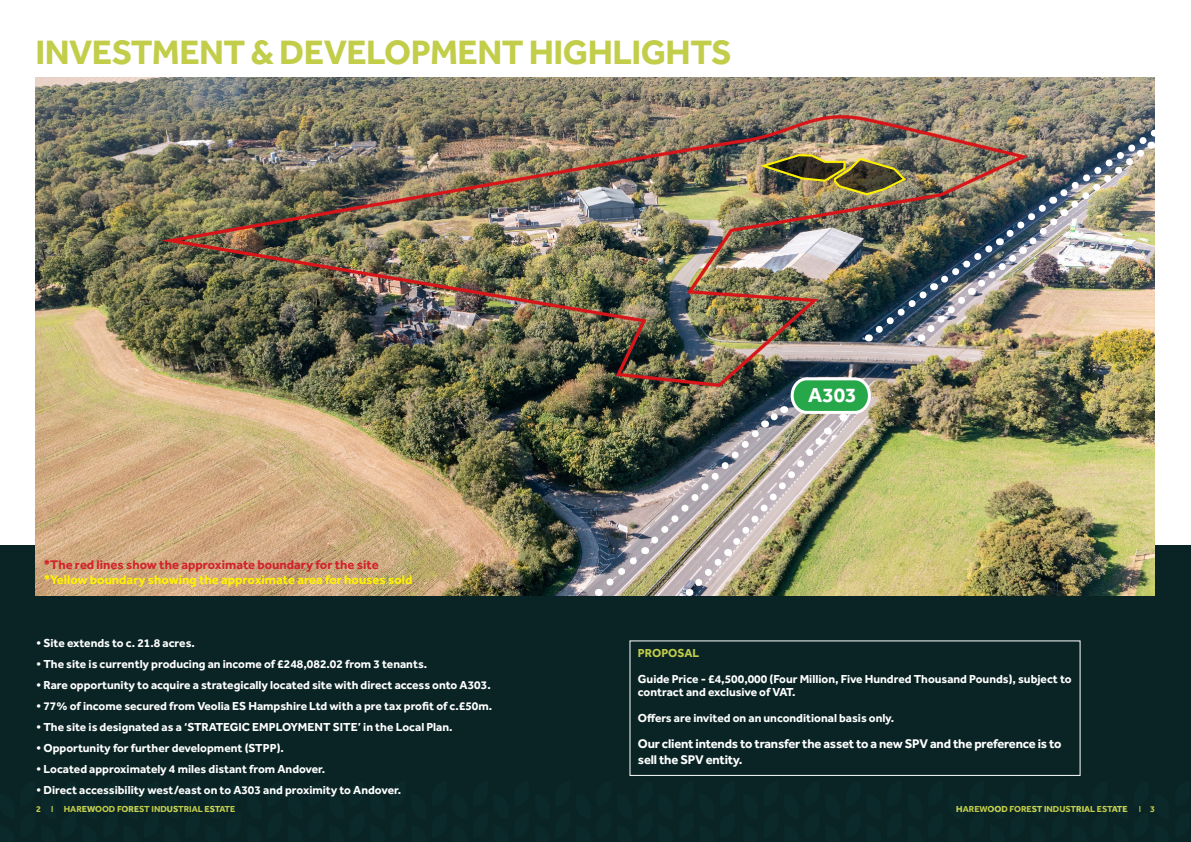
<style>
.page{position:relative;width:1191px;height:842px;background:#fff}
.page>*{position:absolute;margin:0;border:0;box-sizing:border-box;transform-origin:0 0}
.t1{font:700 35px "Effra";letter-spacing:-.015em;color:#c2cd4a}
.t2{font:700 21px "Effra";color:#fff}
.t3{font:700 13px/15.6px "Effra";letter-spacing:-.015em;color:#fff}
.t4{font:700 13px "Effra";color:#fff200}
.t5{font:700 13px "Effra";color:#d2232a}
.t6{font:700 12px/13px "Effra";color:#fff}
.t7{font:700 12px "Effra";color:#c2cd4a}
.t8{font:700 9px "Effra";color:#c2cd4a}
</style>
<div class="page">
<div style="left:0;top:546px;width:1191px;height:296px;background:#0a2425"></div>
<img style="left:35px;top:78px;width:1119px;height:518px">
<svg style="left:51px;top:806px;width:2px;height:6px"></svg>
<svg style="left:1139px;top:806px;width:2px;height:6px"></svg>
<img style="left:598px;top:376px;width:274px;height:220px">
<div style="left:629px;top:641px;width:451px;height:135px;border:1px solid #fff"></div>
<img style="left:761px;top:120px;width:394px;height:221px">
<h1 class="t1" style="left:35px;top:31px;width:698px">INVESTMENT &amp; DEVELOPMENT HIGHLIGHTS</h1>
<p class="t5" style="left:44px;top:556px;width:336px">*The red lines show the approximate boundary for the site</p>
<p class="t4" style="left:44px;top:572px;width:370px">*Yellow boundary showing the approximate area for houses sold</p>
<h2 class="t2" style="left:808px;top:382px;width:50px">A303</h2>
<p class="t6" style="left:36px;top:636px;width:160px">• Site extends to c. 21.8 acres.</p>
<p class="t6" style="left:36px;top:657px;width:393px">• The site is currently producing an income of £248,082.02 from 3 tenants.</p>
<p class="t6" style="left:36px;top:678px;width:456px">• Rare opportunity to acquire a strategically located site with direct access onto A303.</p>
<p class="t6" style="left:36px;top:699px;width:458px">• 77% of income secured from Veolia ES Hampshire Ltd with a pre tax profit of c.£50m.</p>
<p class="t6" style="left:36px;top:720px;width:418px">• The site is designated as a ‘STRATEGIC EMPLOYMENT SITE’ in the Local Plan.</p>
<p class="t6" style="left:36px;top:741px;width:249px">• Opportunity for further development (STPP).</p>
<p class="t6" style="left:36px;top:762px;width:291px">• Located approximately 4 miles distant from Andover.</p>
<p class="t6" style="left:36px;top:783px;width:367px">• Direct accessibility west/east on to A303 and proximity to Andover.</p>
<p class="t7" style="left:638px;top:645px;width:63px">PROPOSAL</p>
<p class="t6" style="left:638px;top:672px;width:435px">Guide Price - £4,500,000 (Four Million, Five Hundred Thousand Pounds), subject to contract and exclusive of VAT.</p>
<p class="t6" style="left:638px;top:711px;width:258px">Offers are invited on an unconditional basis only.</p>
<p class="t3" style="left:638px;top:735px;width:425px">Our client intends to transfer the asset to a new SPV and the preference is to sell the SPV entity.</p>
<p class="t8" style="left:36px;top:803px;width:6px">2</p>
<p class="t8" style="left:64px;top:803px;width:173px">HAREWOOD FOREST INDUSTRIAL ESTATE</p>
<p class="t8" style="left:956px;top:803px;width:173px">HAREWOOD FOREST INDUSTRIAL ESTATE</p>
<p class="t8" style="left:1150px;top:803px;width:6px">3</p>
</div>
